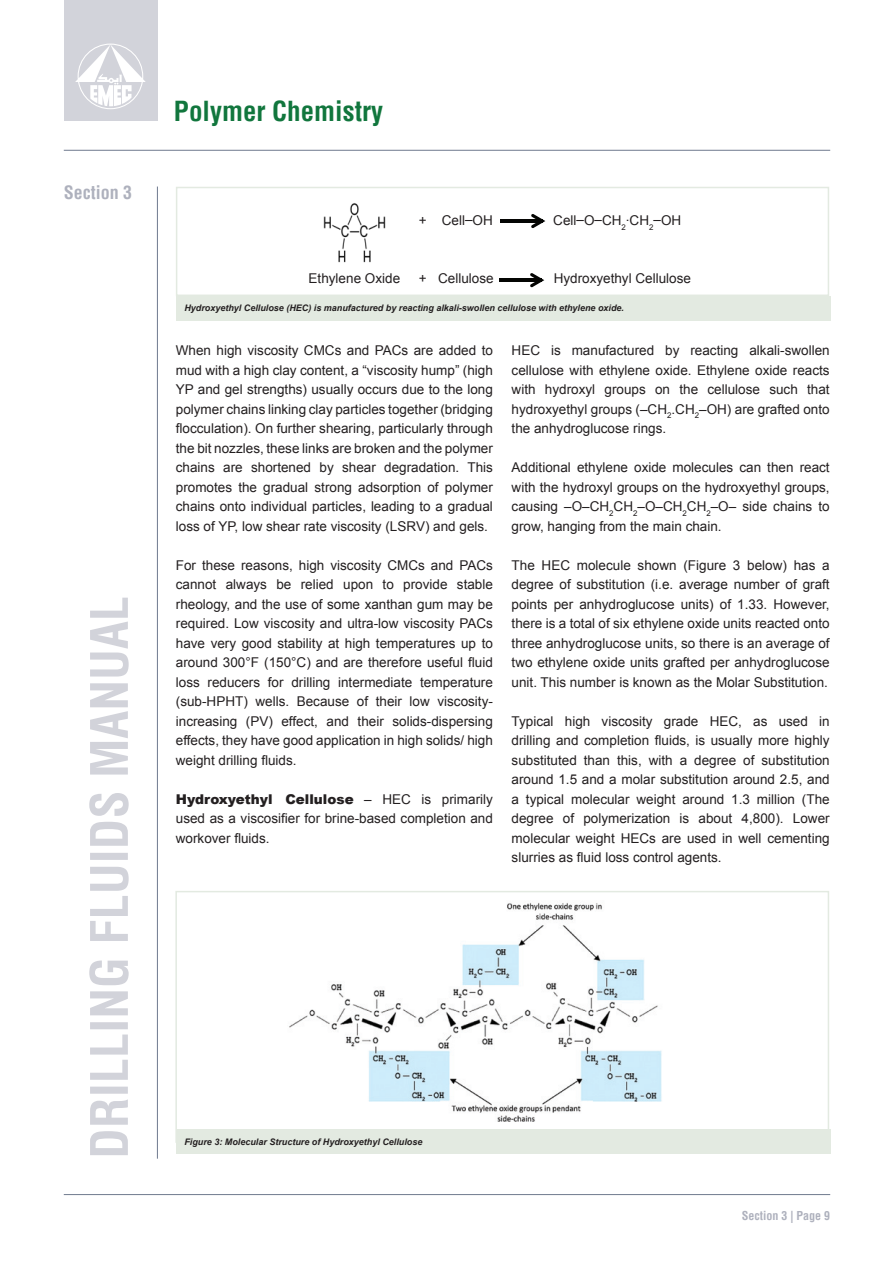
<style>
.page{position:relative;width:893px;height:1263px;background:#fff}
.page>*{position:absolute;margin:0;border:0;box-sizing:border-box;transform-origin:0 0}
.t1{font:700 condensed 50.4px "Helvetica";color:#d2d3da}
.t2{font:700 condensed 27px "Helvetica";color:#11763d}
.t3{font:700 condensed 18px "Helvetica";color:#aeb1bd}
.t4{font:13.5px/19.5px "Arial";color:#231f20;text-align:justify}
.t5{font:700 condensed 12px "Helvetica";color:#aeb1bd}
.t6{font:italic 700 9px "Arial";color:#231f20}
.s1{font-weight:900}
</style>
<div class="page">
<hr style="left:157px;top:187px;width:1px;height:972px;background:#6f7a8e">
<hr style="left:64px;top:150px;width:766px;height:1px;background:#6f7a8e">
<hr style="left:64px;top:1194px;width:766px;height:1px;background:#6f7a8e">
<div style="left:64px;top:0;width:93px;height:121px;background:#d2d3da"></div>
<svg style="left:75px;top:44px;width:71px;height:65px"></svg>
<div style="left:176px;top:187px;width:653px;height:109px;border:2px solid #e3eae1"></div>
<img style="left:289px;top:902px;width:373px;height:220px">
<div style="left:175px;top:891px;width:654px;height:252px;border:2px solid #e3eae1"></div>
<div style="left:176px;top:296px;width:654px;height:25px;background:#e3eae1"></div>
<hr style="left:500px;top:219px;width:42px;height:4px;background:#040503">
<svg style="left:531px;top:214px;width:14px;height:14px"></svg>
<hr style="left:499px;top:279px;width:42px;height:3px;background:#040503">
<svg style="left:530px;top:273px;width:14px;height:14px"></svg>
<img style="left:323px;top:203px;width:63px;height:60px">
<div style="left:176px;top:1129px;width:654px;height:25px;background:#e3eae1"></div>
<h3 class="t3" style="left:64px;top:180px;width:70px">Section 3</h3>
<h1 class="t1" style="left:76px;top:1159px;width:564px;rotate:-90deg">DRILLING FLUIDS MANUAL</h1>
<h2 class="t2" style="left:174px;top:94px;width:211px">Polymer Chemistry</h2>
<p class="t4" style="left:419px;top:211px;width:75px">+ Cell–OH</p>
<p class="t4" style="left:553px;top:211px;width:130px">Cell–O–CH<sub>2</sub>.CH<sub>2</sub>–OH</p>
<p class="t4" style="left:309px;top:268px;width:93px">Ethylene Oxide</p>
<p class="t4" style="left:419px;top:268px;width:76px">+ Cellulose</p>
<p class="t4" style="left:554px;top:268px;width:139px">Hydroxyethyl Cellulose</p>
<p class="t6" style="left:184px;top:302px;width:441px">Hydroxyethyl Cellulose (HEC) is manufactured by reacting alkali-swollen cellulose with ethylene oxide.</p>
<p class="t4" style="left:176px;top:341px;width:319px">When high viscosity CMCs and PACs are added to mud with a high clay content, a “viscosity hump” (high YP and gel strengths) usually occurs due to the long polymer chains linking clay particles together (bridging flocculation). On further shearing, particularly through the bit nozzles, these links are broken and the polymer chains are shortened by shear degradation. This promotes the gradual strong adsorption of polymer chains onto individual particles, leading to a gradual loss of YP, low shear rate viscosity (LSRV) and gels.</p>
<p class="t4" style="left:176px;top:555px;width:319px">For these reasons, high viscosity CMCs and PACs cannot always be relied upon to provide stable rheology, and the use of some xanthan gum may be required. Low viscosity and ultra-low viscosity PACs have very good stability at high temperatures up to around 300°F (150°C) and are therefore useful fluid loss reducers for drilling intermediate temperature (sub-HPHT) wells. Because of their low viscosity&shy;increasing (PV) effect, and their solids-dispersing effects, they have good application in high solids/ high weight drilling fluids.</p>
<p class="t4" style="left:176px;top:789px;width:319px"><span class="s1">Hydroxyethyl Cellulose</span> – HEC is primarily used as a viscosifier for brine-based completion and workover fluids.</p>
<p class="t4" style="left:512px;top:341px;width:320px">HEC is manufactured by reacting alkali-swollen cellulose with ethylene oxide. Ethylene oxide reacts with hydroxyl groups on the cellulose such that hydroxyethyl groups (–CH<sub>2</sub>.CH<sub>2</sub>–OH) are grafted onto the anhydroglucose rings.</p>
<p class="t4" style="left:512px;top:458px;width:320px">Additional ethylene oxide molecules can then react with the hydroxyl groups on the hydroxyethyl groups, causing –O–CH<sub>2</sub>CH<sub>2</sub>–O–CH<sub>2</sub>CH<sub>2</sub>–O– side chains to grow, hanging from the main chain.</p>
<p class="t4" style="left:512px;top:555px;width:320px">The HEC molecule shown (Figure 3 below) has a degree of substitution (i.e. average number of graft points per anhydroglucose units) of 1.33. However, there is a total of six ethylene oxide units reacted onto three anhydroglucose units, so there is an average of two ethylene oxide units grafted per anhydroglucose unit. This number is known as the Molar Substitution.</p>
<p class="t4" style="left:512px;top:711px;width:320px">Typical high viscosity grade HEC, as used in drilling and completion fluids, is usually more highly substituted than this, with a degree of substitution around 1.5 and a molar substitution around 2.5, and a typical molecular weight around 1.3 million (The degree of polymerization is about 4,800). Lower molecular weight HECs are used in well cementing slurries as fluid loss control agents.</p>
<p class="t6" style="left:184px;top:1135px;width:240px">Figure 3: Molecular Structure of Hydroxyethyl Cellulose</p>
<p class="t5" style="left:742px;top:1208px;width:90px">Section 3 | Page 9</p>
</div>
